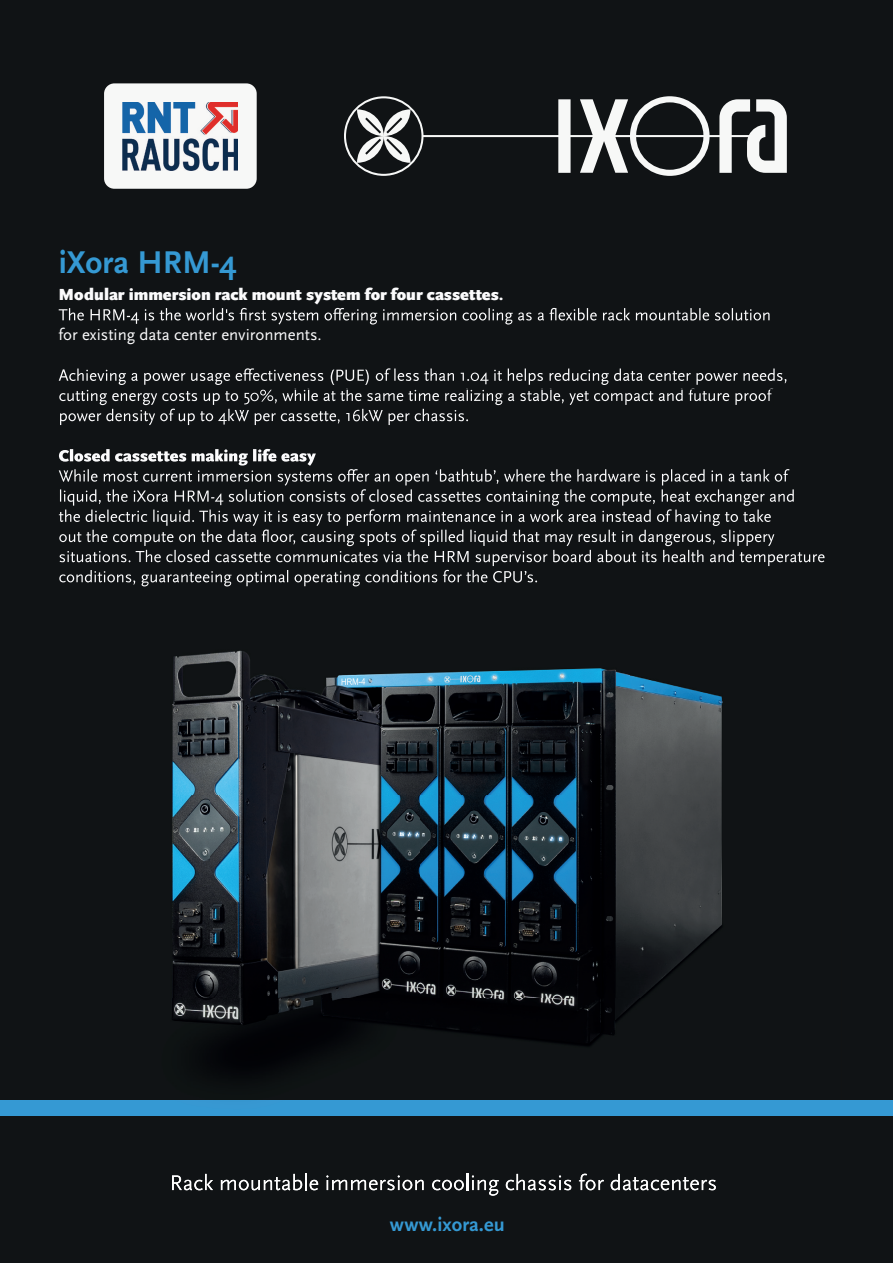
<style>
.page{position:relative;width:893px;height:1263px;background:#fff}
.page>*{position:absolute;margin:0;border:0;box-sizing:border-box;transform-origin:0 0}
.t1{font:700 32.85px "Scala Sans Pro";color:#3599d3}
.t2{font:700 20.25px "Scala Sans Pro";letter-spacing:.005em;color:#3599d3}
.t3{font:900 16.8px "Scala Sans Pro";color:#fbfbfc}
.t4{font:16.8px "Scala Sans Pro";color:#fbfbfc}
</style>
<div class="page">
<div style="left:1px;top:0;width:892px;height:1100px;background:#101315"></div>
<div style="left:104px;top:83px;width:153px;height:106px;background:#f7f8f7;border-radius:10px"></div>
<svg style="left:344px;top:96px;width:443px;height:80px"></svg>
<svg style="left:59px;top:308px;width:710px;height:17px"></svg>
<svg style="left:59px;top:368px;width:727px;height:17px"></svg>
<img style="left:58px;top:405px;width:153px;height:594px">
<img style="left:211px;top:650px;width:512px;height:349px">
<img style="left:172px;top:999px;width:469px;height:76px">
<img style="left:1px;top:1100px;width:892px;height:163px">
<img style="left:59px;top:390px;width:678px;height:15px">
<img style="left:87px;top:390px;width:685px;height:12px">
<img style="left:60px;top:409px;width:408px;height:16px">
<img style="left:106px;top:409px;width:350px;height:16px">
<img style="left:59px;top:453px;width:257px;height:13px">
<img style="left:59px;top:449px;width:248px;height:13px">
<img style="left:59px;top:469px;width:605px;height:17px">
<img style="left:347px;top:469px;width:443px;height:13px">
<img style="left:60px;top:502px;width:691px;height:4px">
<img style="left:60px;top:489px;width:734px;height:13px">
<img style="left:59px;top:509px;width:712px;height:17px">
<img style="left:65px;top:509px;width:694px;height:13px">
<img style="left:59px;top:529px;width:715px;height:17px">
<img style="left:92px;top:529px;width:643px;height:13px">
<img style="left:60px;top:550px;width:765px;height:16px">
<img style="left:146px;top:550px;width:588px;height:12px">
<img style="left:59px;top:570px;width:478px;height:16px">
<img style="left:85px;top:570px;width:441px;height:12px">
<svg style="left:172px;top:1174px;width:33px;height:16px"></svg>
<img style="left:205px;top:1174px;width:8px;height:16px">
<svg style="left:221px;top:1174px;width:97px;height:16px"></svg>
<img style="left:404px;top:1181px;width:130px;height:13px">
<svg style="left:326px;top:1175px;width:98px;height:15px"></svg>
<svg style="left:432px;top:1174px;width:67px;height:22px"></svg>
<img style="left:489px;top:1180px;width:10px;height:16px">
<svg style="left:506px;top:1174px;width:65px;height:16px"></svg>
<img style="left:604px;top:1181px;width:7px;height:8px">
<svg style="left:579px;top:1173px;width:25px;height:17px"></svg>
<svg style="left:611px;top:1174px;width:105px;height:16px"></svg>
<img style="left:123px;top:102px;width:115px;height:68px">
<h1 class="t1" style="left:59px;top:243px;width:180px">iXora HRM-4</h1>
<p class="t3" style="left:59px;top:285px;width:446px">Modular immersion rack mount system for four cassettes.</p>
<p class="t4" style="left:59px;top:325px;width:265px">for existing data center environments.</p>
<p class="t2" style="left:390px;top:1213px;width:116px">www.ixora.eu</p>
</div>
